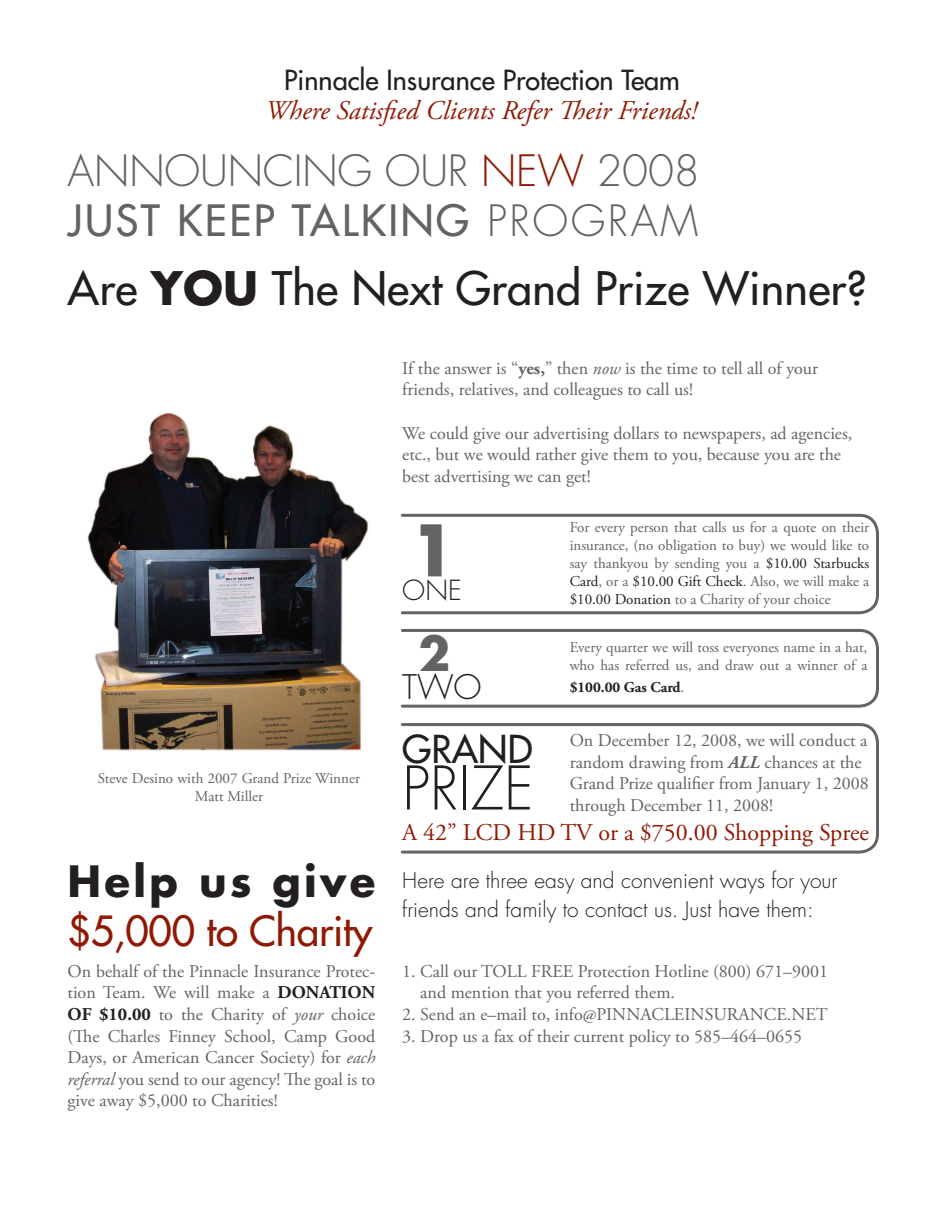
<style>
.page{position:relative;width:945px;height:1215px;background:#fff}
.page>*{position:absolute;margin:0;border:0;box-sizing:border-box;transform-origin:0 0}
.t1{font:700 69px "Futura Std";color:#636366}
.t2{font:300 58.5px "Futura Std";color:#231f20}
.t3{font:700 46.5px "Futura Std";color:#636366}
.t4{font:500 45px "Futura Std";letter-spacing:.005em;color:#231f20}
.t5{font:500 42px "Futura Std";letter-spacing:.06em;color:#636366}
.t6{font:300 42px "Futura Std";letter-spacing:-.005em;color:#636366}
.t7{font:700 42px "Futura Std";letter-spacing:.08em;color:#231f20}
.t8{font:500 40.5px "Futura Std";letter-spacing:-.005em;color:#8f1904}
.t9{font:500 37.5px "Futura Std";color:#231f20}
.t10{font:300 33px "Futura Std";color:#231f20}
.t11{font:italic 27px "Adobe Garamond Pro";color:#8f1904}
.t12{font:500 27px "Futura Std";color:#231f20}
.t13{font:300 27px "Futura Std";color:#231f20}
.t14{font:24px "Adobe Garamond Pro";color:#8f1904}
.t15{font:300 21px/28.5px "Futura Std";color:#231f20}
.t16{font:18px/21.6px "Adobe Garamond Pro";color:#636366}
.t17{font:15px/18px "Adobe Garamond Pro";color:#636366;text-align:center}
.t18{font:700 15px "Adobe Garamond Pro";color:#231f20}
.s1{color:#8f1904}
.s2{font-weight:300}
.s3{font-weight:700}
.s4{font-weight:700;color:#231f20}
.s5{font-style:italic}
.s6{color:#231f20}
.s7{font-weight:400;color:#636366}
.s8{font-weight:700;font-style:italic}
</style>
<div class="page">
<img style="left:87px;top:412px;width:282px;height:339px">
<svg style="left:400px;top:513px;width:479px;height:102px"></svg>
<svg style="left:400px;top:629px;width:479px;height:79px"></svg>
<svg style="left:400px;top:723px;width:479px;height:131px"></svg>
<p class="t12" style="left:284px;top:63px;width:397px">Pinnacle Insurance Protection Team</p>
<p class="t11" style="left:266px;top:94px;width:433px">Where Satisfied Clients Refer Their Friends!</p>
<p class="t6" style="left:68px;top:145px;width:634px">ANNOUNCING OUR <span class="s1">NEW</span> 2008</p>
<p class="t5" style="left:68px;top:194px;width:632px">JUST KEEP TALKING <span class="s2">PROGRAM</span></p>
<p class="t4" style="left:68px;top:260px;width:801px">Are <span class="s3">YOU</span> The Next Grand Prize Winner?</p>
<p class="t17" style="left:98px;top:769px;width:264px">Steve Desino with 2007 Grand Prize Winner<br>Matt Miller</p>
<p class="t7" style="left:68px;top:853px;width:309px">Help us give</p>
<p class="t8" style="left:68px;top:905px;width:306px">$5,000 to Charity</p>
<p class="t16" style="left:68px;top:961px;width:309px;text-align:justify">On behalf of the Pinnacle Insurance Protec&shy;tion Team. We will make a <span class="s4">DONATION OF $10.00</span> to the Charity of <span class="s5">your</span> choice (The Charles Finney School, Camp Good Days, or American Cancer Society) for <span class="s5">each referral</span> you send to our agency! The goal is to give away $5,000 to Charities!</p>
<p class="t16" style="left:402px;top:358px;width:417px">If the answer is “<span class="s3">yes,</span>” then <span class="s5">now</span> is the time to tell all of your friends, relatives, and colleagues to call us!</p>
<p class="t16" style="left:402px;top:423px;width:452px">We could give our advertising dollars to newspapers, ad agencies, etc., but we would rather give them to you, because you are the best advertising we can get!</p>
<p class="t17" style="left:570px;top:518px;width:301px;text-align:justify">For every person that calls us for a quote on their insurance, (no obligation to buy) we would like to say thankyou by sending you a <span class="s6">$10.00 Starbucks Card</span>, or a <span class="s6">$10.00 Gift Check</span>. Also, we will make a <span class="s6">$10.00 Donation</span> to a Charity of your choice</p>
<p class="t17" style="left:570px;top:639px;width:299px;text-align:left">Every quarter we will toss everyones name in a hat, who has referred us, and draw out a winner of a</p>
<p class="t18" style="left:570px;top:679px;width:116px">$100.00 Gas Card<span class="s7">.</span></p>
<p class="t16" style="left:570px;top:730px;width:301px">On December 12, 2008, we will conduct a random drawing from <span class="s8">ALL</span> chances at the Grand Prize qualifier from January 1, 2008 through December 11, 2008!</p>
<p class="t14" style="left:402px;top:818px;width:468px">A 42” LCD HD TV or a $750.00 Shopping Spree</p>
<p class="t1" style="left:410px;top:505px;width:49px">1</p>
<p class="t13" style="left:402px;top:574px;width:61px">ONE</p>
<p class="t3" style="left:418px;top:623px;width:33px">2</p>
<p class="t10" style="left:402px;top:667px;width:81px">TWO</p>
<p class="t9" style="left:402px;top:726px;width:132px">GRAND</p>
<p class="t2" style="left:402px;top:753px;width:133px">PRIZE</p>
<p class="t15" style="left:402px;top:867px;width:436px">Here are three easy and convenient ways for your friends and family to contact us. Just have them:</p>
<p class="t16" style="left:402px;top:961px;width:427px">1. Call our TOLL FREE Protection Hotline (800) 671–9001</p>
<p class="t16" style="left:420px;top:983px;width:256px">and mention that you referred them.</p>
<p class="t16" style="left:402px;top:1004px;width:427px">2. Send an e–mail to, info@PINNACLEINSURANCE.NET</p>
<p class="t16" style="left:402px;top:1026px;width:401px">3. Drop us a fax of their current policy to 585–464–0655</p>
</div>
